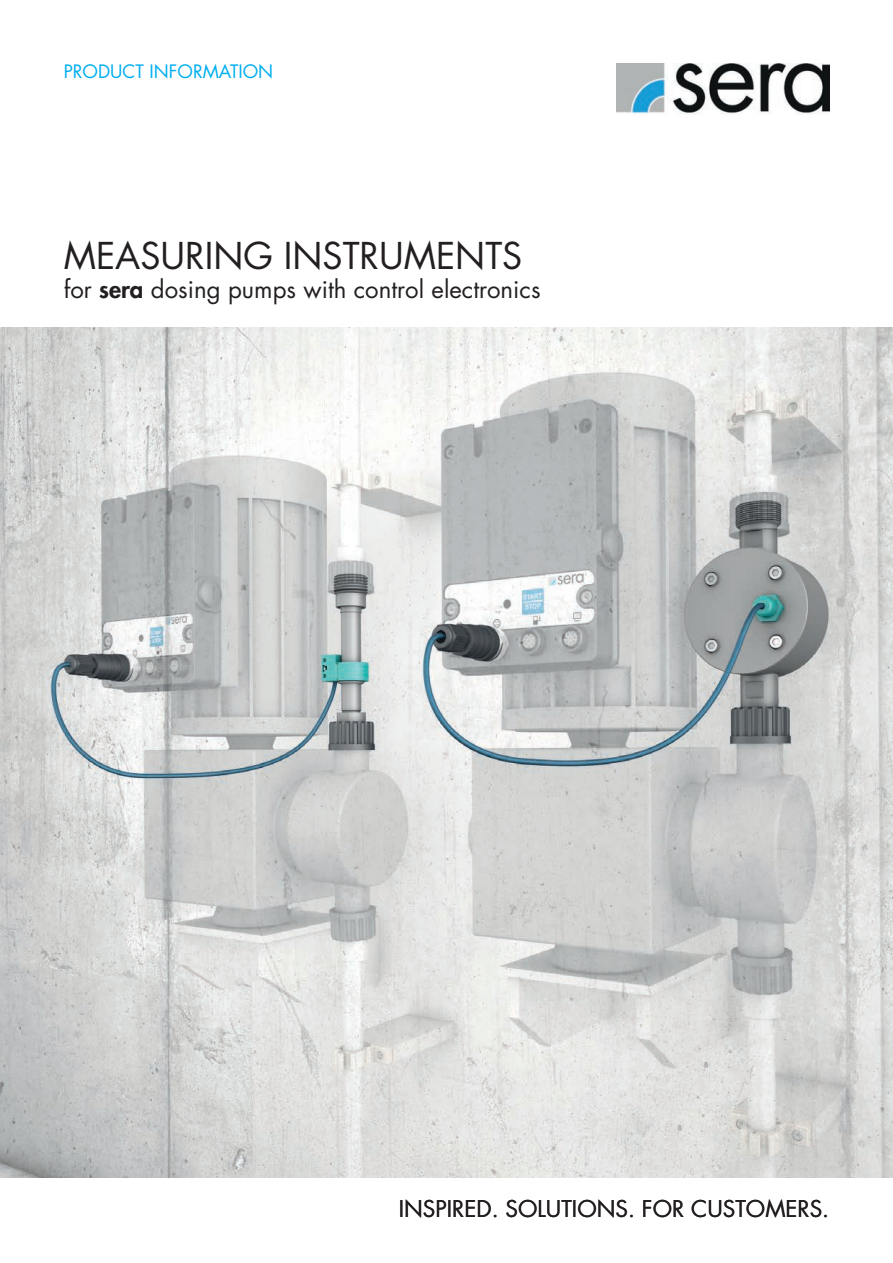
<style>
.page{position:relative;width:893px;height:1263px;background:#fff}
.page>*{position:absolute;margin:0;border:0;box-sizing:border-box;transform-origin:0 0}
.t1{font:36px "Futura";color:#231f20}
.t2{font:24px "Futura";color:#231f20}
.t3{font:22.5px "Futura";color:#231f20}
.t4{font:18px "Futura";color:#00aeef}
.s1{font-weight:800}
</style>
<div class="page">
<img style="left:617px;top:64px;width:212px;height:51px">
<img style="left:0;top:327px;width:893px;height:851px">
<p class="t4" style="left:64px;top:59px;width:211px">PRODUCT INFORMATION</p>
<h1 class="t1" style="left:64px;top:231px;width:460px">MEASURING INSTRUMENTS</h1>
<p class="t2" style="left:64px;top:272px;width:478px">for <span class="s1">sera</span> dosing pumps with control electronics</p>
<p class="t3" style="left:399px;top:1193px;width:432px">INSPIRED. SOLUTIONS. FOR CUSTOMERS.</p>
</div>
